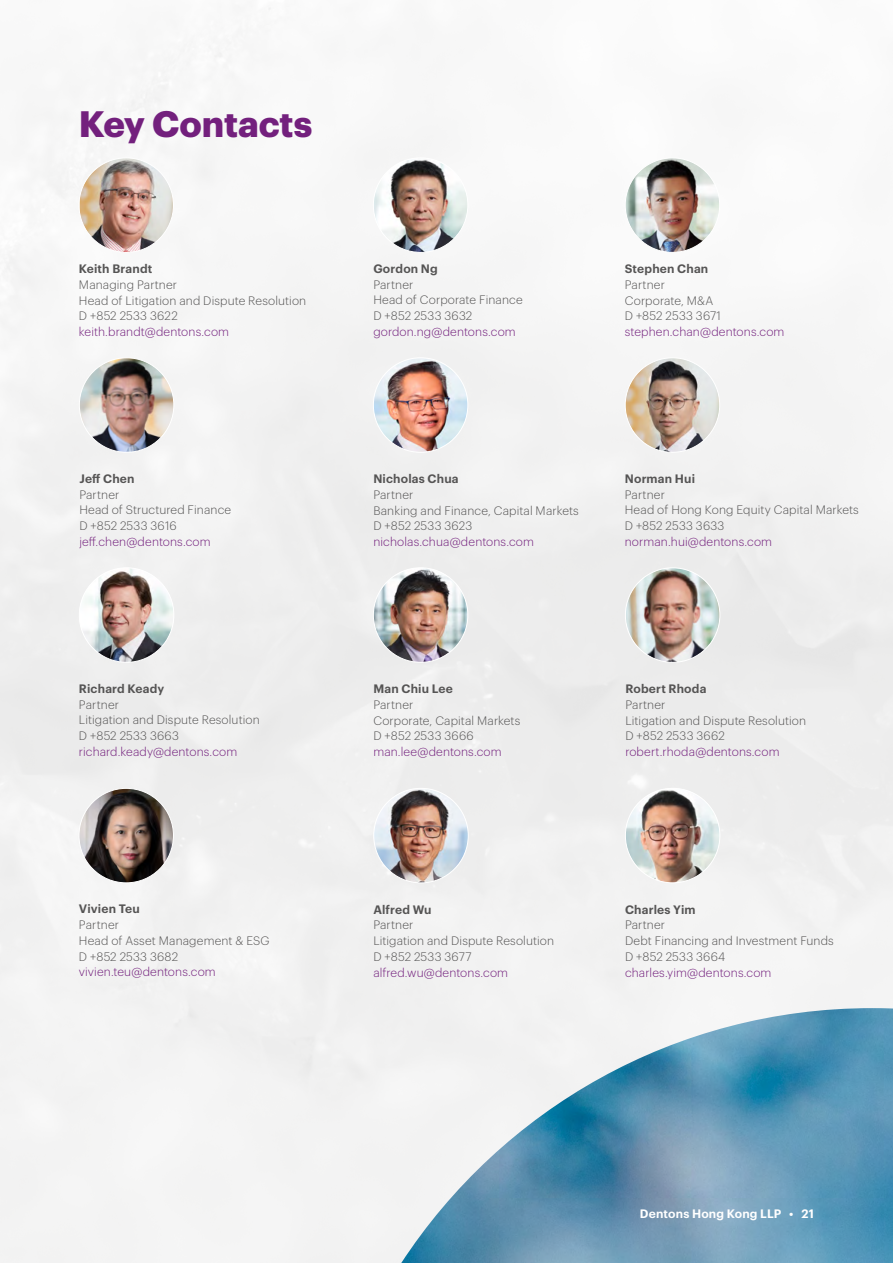
<style>
.page{position:relative;width:893px;height:1263px;background:#fff}
.page>*{position:absolute;margin:0;border:0;box-sizing:border-box;transform-origin:0 0}
.t1{font:700 36px "Dentons Sans";letter-spacing:-.005em;color:#73207d}
.t2{font:300 12px/15.8px "Dentons Sans";letter-spacing:.01em;color:#555454}
.t3{font:300 12px "Dentons Sans";letter-spacing:.015em;color:#73207d}
.t4{font:600 12px "Dentons Sans";letter-spacing:.015em;color:#555454}
.t5{font:600 12px "Dentons Sans";letter-spacing:.015em;color:#fff}
</style>
<div class="page">
<img style="left:401px;top:1008px;width:492px;height:255px">
<img style="left:80px;top:158px;width:93px;height:94px">
<img style="left:373px;top:358px;width:95px;height:94px;border-radius:47px">
<img style="left:373px;top:568px;width:95px;height:94px;border-radius:47px">
<img style="left:625px;top:358px;width:95px;height:94px;border-radius:47px">
<img style="left:79px;top:788px;width:94px;height:95px;border-radius:47px">
<img style="left:374px;top:788px;width:94px;height:95px;border-radius:47px">
<img style="left:625px;top:788px;width:95px;height:95px;border-radius:47px">
<img style="left:373px;top:158px;width:95px;height:94px;border-radius:47px">
<img style="left:79px;top:358px;width:95px;height:94px;border-radius:47px">
<img style="left:80px;top:568px;width:94px;height:94px">
<img style="left:625px;top:158px;width:95px;height:94px;border-radius:47px">
<img style="left:625px;top:568px;width:95px;height:94px;border-radius:47px">
<h1 class="t1" style="left:79px;top:96px;width:235px">Key Contacts</h1>
<p class="t4" style="left:79px;top:259px;width:75px">Keith Brandt</p>
<p class="t2" style="left:79px;top:276px;width:229px">Managing Partner<br>Head of Litigation and Dispute Resolution<br>D +852 2533 3622</p>
<p class="t3" style="left:79px;top:323px;width:152px">keith.brandt@dentons.com</p>
<p class="t4" style="left:79px;top:469px;width:57px">Jeff Chen</p>
<p class="t2" style="left:79px;top:485px;width:153px">Partner<br>Head of Structured Finance<br>D +852 2533 3616</p>
<p class="t3" style="left:79px;top:533px;width:133px">jeff.chen@dentons.com</p>
<p class="t4" style="left:79px;top:679px;width:87px">Richard Keady</p>
<p class="t2" style="left:79px;top:695px;width:182px">Partner<br>Litigation and Dispute Resolution<br>D +852 2533 3663</p>
<p class="t3" style="left:79px;top:743px;width:160px">richard.keady@dentons.com</p>
<p class="t4" style="left:79px;top:900px;width:62px">Vivien Teu</p>
<p class="t2" style="left:79px;top:916px;width:192px">Partner<br>Head of Asset Management &amp; ESG<br>D +852 2533 3682</p>
<p class="t3" style="left:79px;top:963px;width:138px">vivien.teu@dentons.com</p>
<p class="t4" style="left:373px;top:259px;width:66px">Gordon Ng</p>
<p class="t2" style="left:373px;top:275px;width:151px">Partner<br>Head of Corporate Finance<br>D +852 2533 3632</p>
<p class="t3" style="left:373px;top:323px;width:144px">gordon.ng@dentons.com</p>
<p class="t4" style="left:625px;top:259px;width:85px">Stephen Chan</p>
<p class="t2" style="left:625px;top:276px;width:98px">Partner<br>Corporate, M&amp;A<br>D +852 2533 3671</p>
<p class="t3" style="left:625px;top:323px;width:161px">stephen.chan@dentons.com</p>
<p class="t4" style="left:373px;top:469px;width:87px">Nicholas Chua</p>
<p class="t2" style="left:373px;top:486px;width:207px">Partner<br>Banking and Finance, Capital Markets<br>D +852 2533 3623</p>
<p class="t3" style="left:373px;top:533px;width:162px">nicholas.chua@dentons.com</p>
<p class="t4" style="left:625px;top:469px;width:72px">Norman Hui</p>
<p class="t2" style="left:625px;top:485px;width:235px">Partner<br>Head of Hong Kong Equity Capital Markets<br>D +852 2533 3633</p>
<p class="t3" style="left:625px;top:533px;width:149px">norman.hui@dentons.com</p>
<p class="t4" style="left:373px;top:679px;width:81px">Man Chiu Lee</p>
<p class="t2" style="left:373px;top:696px;width:148px">Partner<br>Corporate, Capital Markets<br>D +852 2533 3666</p>
<p class="t3" style="left:373px;top:743px;width:130px">man.lee@dentons.com</p>
<p class="t4" style="left:625px;top:679px;width:83px">Robert Rhoda</p>
<p class="t2" style="left:625px;top:696px;width:182px">Partner<br>Litigation and Dispute Resolution<br>D +852 2533 3662</p>
<p class="t3" style="left:625px;top:743px;width:156px">robert.rhoda@dentons.com</p>
<p class="t4" style="left:373px;top:900px;width:60px">Alfred Wu</p>
<p class="t2" style="left:373px;top:916px;width:182px">Partner<br>Litigation and Dispute Resolution<br>D +852 2533 3677</p>
<p class="t3" style="left:373px;top:963px;width:136px">alfred.wu@dentons.com</p>
<p class="t4" style="left:625px;top:900px;width:72px">Charles Yim</p>
<p class="t2" style="left:625px;top:916px;width:210px">Partner<br>Debt Financing and Investment Funds<br>D +852 2533 3664</p>
<p class="t3" style="left:625px;top:963px;width:148px">charles.yim@dentons.com</p>
<p class="t5" style="left:640px;top:1204px;width:176px">Dentons Hong Kong LLP • 21</p>
</div>
